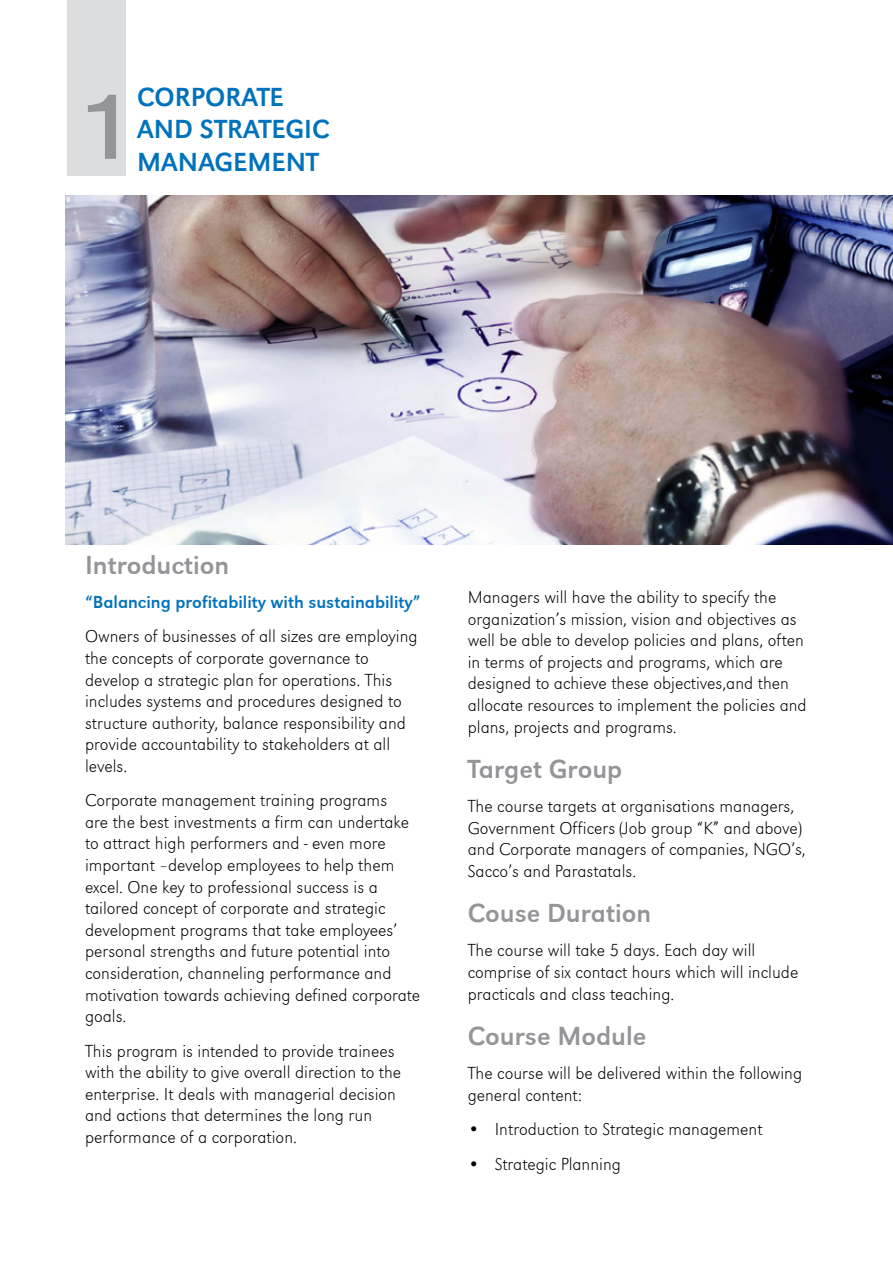
<style>
.page{position:relative;width:893px;height:1263px;background:#fff}
.page>*{position:absolute;margin:0;border:0;box-sizing:border-box;transform-origin:0 0}
.t1{font:96px "URW Grotesk T";color:#939598}
.t2{font:27px "URW Grotesk T";color:#939598}
.t3{font:27px/32.4px "URW Grotesk T";color:#0072bc}
.t4{font:18px/21.6px "URW Grotesk T Extr Ligh";color:#000}
.t5{font:18px "URW Grotesk T";color:#0072bc}
</style>
<div class="page">
<div style="left:67px;top:0;width:59px;height:175px;background:#dcddde"></div>
<img style="left:66px;top:196px;width:827px;height:348px">
<h1 class="t1" style="left:77px;top:71px;width:56px">1</h1>
<h2 class="t3" style="left:137px;top:80px;width:194px">CORPORATE<br>AND STRATEGIC<br>MANAGEMENT</h2>
<h2 class="t2" style="left:85px;top:549px;width:146px">Introduction</h2>
<p class="t5" style="left:85px;top:591px;width:337px">“Balancing profitability with sustainability”</p>
<p class="t4" style="left:85px;top:625px;width:334px">Owners of businesses of all sizes are employing the concepts of corporate governance to develop a strategic plan for operations. This includes systems and procedures designed to structure authority, balance responsibility and provide accountability to stakeholders at all levels.</p>
<p class="t4" style="left:85px;top:789px;width:337px">Corporate management training programs<br>are the best investments a firm can undertake to attract high performers and - even more important –develop employees to help them excel. One key to professional success is a tailored concept of corporate and strategic development programs that take employees’ personal strengths and future potential into consideration, channeling performance and motivation towards achieving defined corporate goals.</p>
<p class="t4" style="left:85px;top:1040px;width:318px">This program is intended to provide trainees with the ability to give overall direction to the enterprise. It deals with managerial decision and actions that determines the long run performance of a corporation.</p>
<p class="t4" style="left:468px;top:586px;width:340px">Managers will have the ability to specify the organization’s mission, vision and objectives as well be able to develop policies and plans, often in terms of projects and programs, which are designed to achieve these objectives,and then allocate resources to implement the policies and plans, projects and programs.</p>
<h2 class="t2" style="left:468px;top:753px;width:156px">Target Group</h2>
<p class="t4" style="left:468px;top:795px;width:339px">The course targets at organisations managers, Government Officers (Job group “K” and above) and Corporate managers of companies, NGO’s, Sacco’s and Parastatals.</p>
<h2 class="t2" style="left:468px;top:897px;width:185px">Couse Duration</h2>
<p class="t4" style="left:468px;top:939px;width:332px">The course will take 5 days. Each day will comprise of six contact hours which will include practicals and class teaching.</p>
<h2 class="t2" style="left:468px;top:1020px;width:180px">Course Module</h2>
<p class="t4" style="left:468px;top:1062px;width:336px">The course will be delivered within the following general content:</p>
<p class="t4" style="left:468px;top:1118px;width:296px">• Introduction to Strategic management</p>
<p class="t4" style="left:468px;top:1152px;width:155px">• Strategic Planning</p>
</div>
